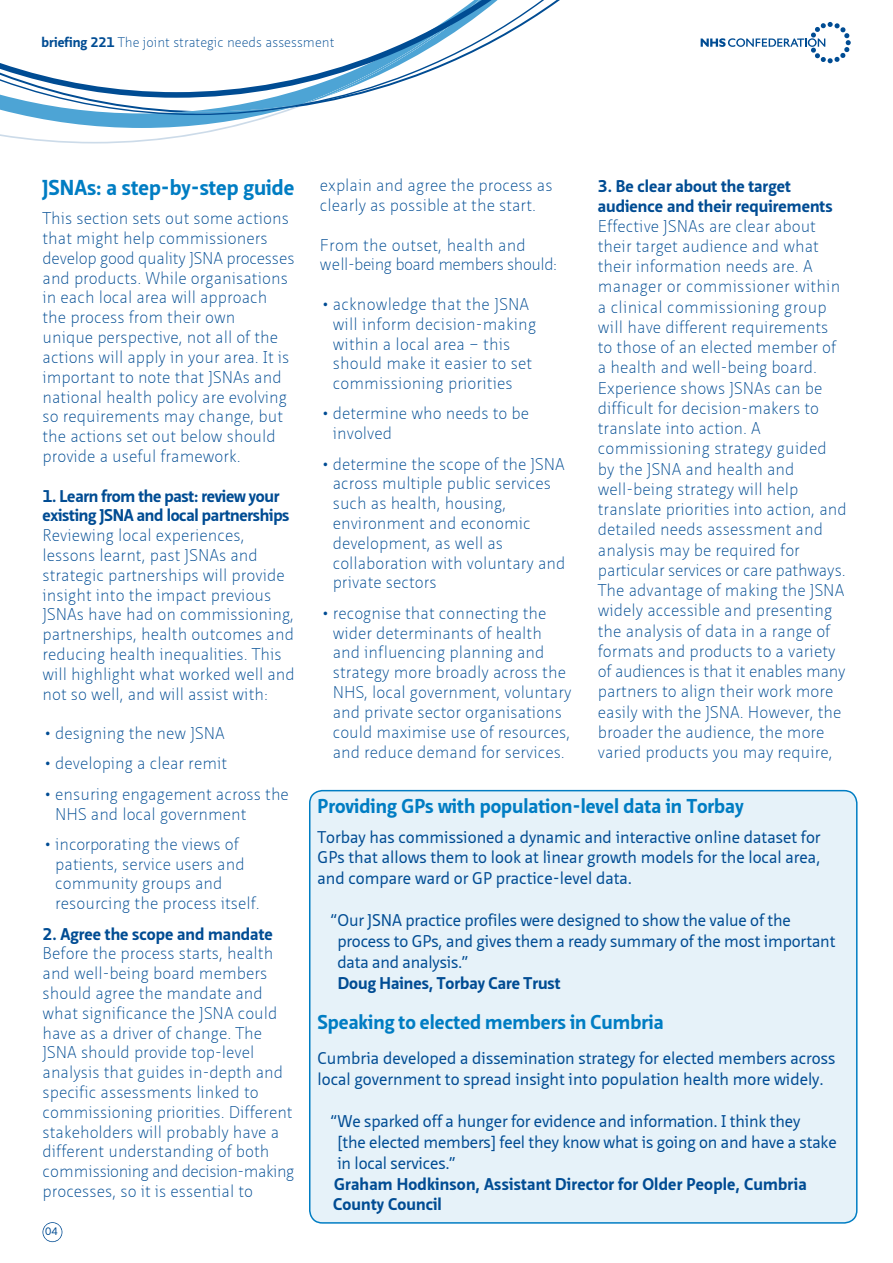
<style>
.page{position:relative;width:893px;height:1263px;background:#fff}
.page>*{position:absolute;margin:0;border:0;box-sizing:border-box;transform-origin:0 0}
.t1{font:700 21px "Neue Sans";color:#007dc3}
.t2{font:700 19.5px "Neue Sans";color:#007dc3}
.t3{font:100 16.5px/19.8px "Neue Sans";color:#004c93}
.t4{font:16.5px/21px "Neue Sans";letter-spacing:-.01em;color:#004c93}
.t5{font:700 16.5px/20px "Neue Sans";color:#004c93}
.t6{font:700 16.5px/19.8px "Neue Sans";letter-spacing:-.02em;color:#004c93}
.t7{font:100 16.5px/19.8px "Neue Sans";letter-spacing:-.03em;color:#004c93}
.t8{font:100 13.5px "Neue Sans";color:#004c93}
.t9{font:10.5px "Neue Sans";color:#004c93}
.s1{font-weight:700}
.s2{font-weight:400}
</style>
<div class="page">
<svg style="left:0;top:0;width:560px;height:144px"></svg>
<svg style="left:701px;top:22px;width:150px;height:41px"></svg>
<svg style="left:43px;top:1222px;width:19px;height:20px"></svg>
<div style="left:309px;top:790px;width:548px;height:434px;background:#e6f2f9"></div>
<p class="t8" style="left:42px;top:34px;width:294px"><span class="s1">briefing 221</span> The joint strategic needs assessment</p>
<p class="t1" style="left:43px;top:175px;width:253px">JSNAs: a step-by-step guide</p>
<p class="t3" style="left:43px;top:208px;width:254px">This section sets out some actions that might help commissioners develop good quality JSNA processes and products. While organisations in each local area will approach the process from their own<br>unique perspective, not all of the actions will apply in your area. It is important to note that JSNAs and national health policy are evolving so requirements may change, but the actions set out below should provide a useful framework.</p>
<p class="t6" style="left:43px;top:486px;width:249px">1. Learn from the past: review your existing JSNA and local partnerships</p>
<p class="t3" style="left:43px;top:526px;width:254px">Reviewing local experiences, lessons learnt, past JSNAs and strategic partnerships will provide insight into the impact previous JSNAs have had on commissioning, partnerships, health outcomes and reducing health inequalities. This will highlight what worked well and not so well, and will assist with:</p>
<p class="t3" style="left:45px;top:724px;width:182px"><span class="s2">•</span> designing the new JSNA</p>
<p class="t3" style="left:45px;top:754px;width:184px"><span class="s2">•</span> developing a clear remit</p>
<p class="t3" style="left:55px;top:784px;width:235px;text-indent:-11px"><span class="s2">•</span> ensuring engagement across the<br>NHS and local government</p>
<p class="t3" style="left:55px;top:834px;width:206px;text-indent:-11px"><span class="s2">•</span> incorporating the views of patients, service users and community groups and resourcing the process itself.</p>
<p class="t5" style="left:43px;top:924px;width:232px">2. Agree the scope and mandate</p>
<p class="t3" style="left:43px;top:944px;width:253px">Before the process starts, health and well-being board members should agree the mandate and what significance the JSNA could have as a driver of change. The<br>JSNA should provide top-level analysis that guides in-depth and specific assessments linked to commissioning priorities. Different stakeholders will probably have a different understanding of both commissioning and decision-making processes, so it is essential to</p>
<p class="t9" style="left:45px;top:1226px;width:14px">04</p>
<p class="t3" style="left:320px;top:176px;width:234px">explain and agree the process as clearly as possible at the start.</p>
<p class="t7" style="left:320px;top:235px;width:239px">From the outset, health and well-being board members should:</p>
<p class="t3" style="left:333px;top:295px;width:205px;text-indent:-11px"><span class="s2">•</span> acknowledge that the JSNA will inform decision-making within a local area – this should make it easier to set commissioning priorities</p>
<p class="t3" style="left:333px;top:404px;width:198px;text-indent:-11px"><span class="s2">•</span> determine who needs to be involved</p>
<p class="t3" style="left:333px;top:454px;width:234px;text-indent:-11px"><span class="s2">•</span> determine the scope of the JSNA across multiple public services such as health, housing, environment and economic development, as well as collaboration with voluntary and private sectors</p>
<p class="t3" style="left:333px;top:603px;width:240px;text-indent:-11px"><span class="s2">•</span> recognise that connecting the wider determinants of health and influencing planning and strategy more broadly across the<br>NHS, local government, voluntary and private sector organisations could maximise use of resources, and reduce demand for services.</p>
<p class="t5" style="left:598px;top:176px;width:236px">3. Be clear about the target audience and their requirements</p>
<p class="t3" style="left:598px;top:216px;width:250px;line-height:20.2px">Effective JSNAs are clear about their target audience and what their information needs are. A manager or commissioner within a clinical commissioning group will have different requirements to those of an elected member of a health and well-being board.<br>Experience shows JSNAs can be difficult for decision-makers to translate into action. A commissioning strategy guided by the JSNA and health and well-being strategy will help translate priorities into action, and detailed needs assessment and analysis may be required for particular services or care pathways.<br>The advantage of making the JSNA widely accessible and presenting the analysis of data in a range of formats and products to a variety of audiences is that it enables many partners to align their work more easily with the JSNA. However, the broader the audience, the more varied products you may require,</p>
<p class="t2" style="left:317px;top:795px;width:428px">Providing GPs with population-level data in Torbay</p>
<p class="t4" style="left:317px;top:827px;width:505px;text-align:justify">Torbay has commissioned a dynamic and interactive online dataset for GPs that allows them to look at linear growth models for the local area, and compare ward or GP practice-level data.</p>
<p class="t4" style="left:337px;top:910px;width:500px;text-indent:-7px">“Our JSNA practice profiles were designed to show the value of the process to GPs, and gives them a ready summary of the most important data and analysis.”</p>
<p class="t5" style="left:338px;top:974px;width:224px">Doug Haines, Torbay Care Trust</p>
<p class="t2" style="left:317px;top:1010px;width:348px">Speaking to elected members in Cumbria</p>
<p class="t4" style="left:317px;top:1048px;width:519px">Cumbria developed a dissemination strategy for elected members across local government to spread insight into population health more widely.</p>
<p class="t4" style="left:337px;top:1111px;width:501px;text-indent:-7px">“We sparked off a hunger for evidence and information. I think they<br>[the elected members] feel they know what is going on and have a stake in local services.”</p>
<p class="t5" style="left:333px;top:1173px;width:475px;line-height:20.7px">Graham Hodkinson, Assistant Director for Older People, Cumbria<br>County Council</p>
</div>
